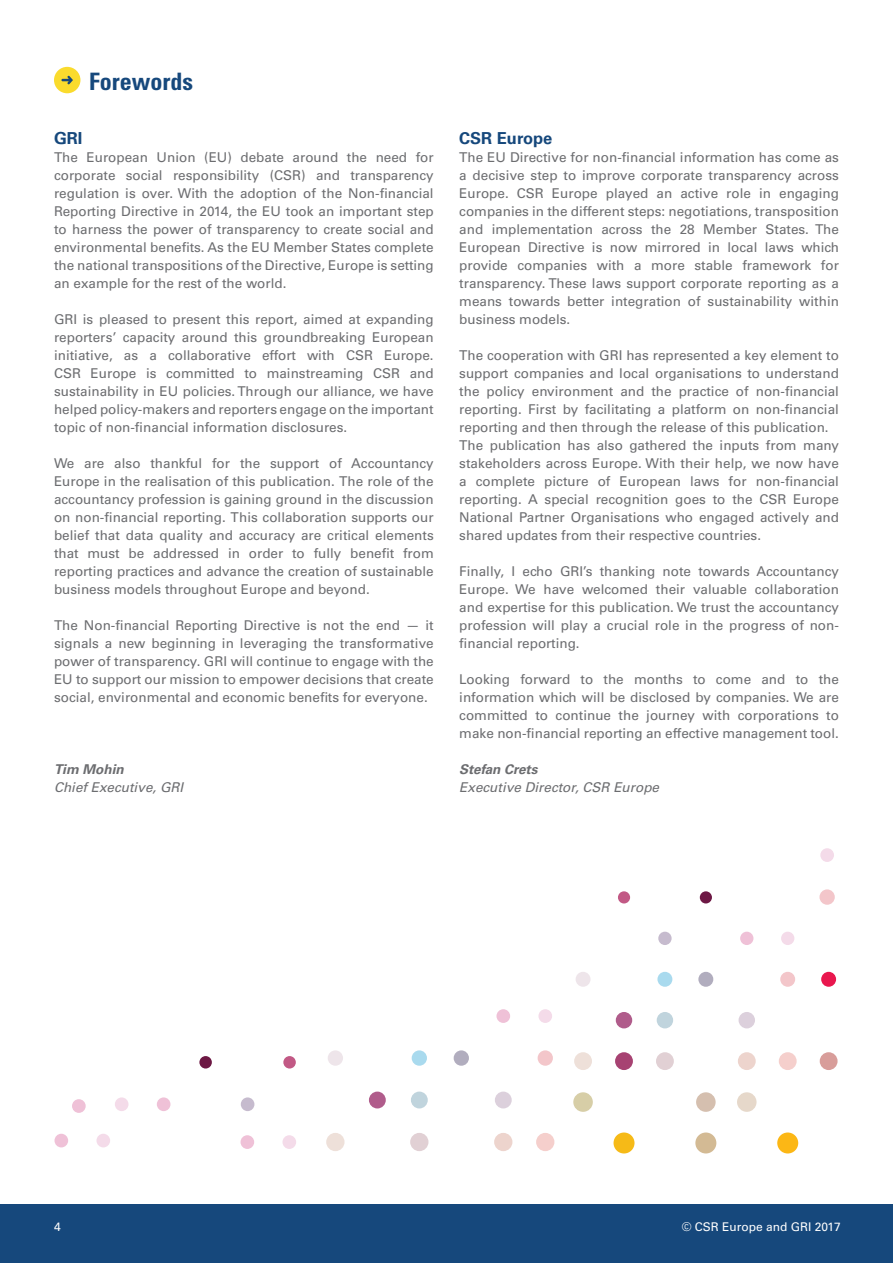
<style>
.page{position:relative;width:893px;height:1263px;background:#fff}
.page>*{position:absolute;margin:0;border:0;box-sizing:border-box;transform-origin:0 0}
.heading_2{font:700 condensed 24px "Univers LT Std";color:#16487c}
.subheading{font:700 16.5px "Univers LT Std";color:#16487c}
.body_copy_right_just{font:13.5px/18px "Univers LT Std";color:#6c6d70;text-align:justify}
.body_copy{font:13.5px/18px "Univers LT Std";color:#6c6d70;text-align:justify}
.body_copy_italic{font:italic 13.5px "Univers LT Std";color:#6c6d70}
.subheading_3{font:italic 700 13.5px "Univers LT Std";color:#6c6d70}
.t1{font:12px "Univers LT Std";color:#fff}
</style>
<div class="page">
<div style="left:0;top:1205px;width:893px;height:58px;background:#16487c"></div>
<div style="left:54px;top:67px;width:26px;height:26px;background:#fadb2d;border-radius:50%"></div>
<svg style="left:61px;top:76px;width:12px;height:8px"></svg>
<div style="left:821px;top:972px;width:15px;height:15px;background:#e9174e;border-radius:50%"></div>
<div style="left:820px;top:1052px;width:17px;height:18px;background:#d89d9a;border-radius:50%"></div>
<div style="left:781px;top:932px;width:13px;height:13px;background:#f4dbe9;border-radius:50%"></div>
<div style="left:780px;top:972px;width:15px;height:15px;background:#f3c6ca;border-radius:50%"></div>
<div style="left:779px;top:1052px;width:18px;height:18px;background:#f5cfcc;border-radius:50%"></div>
<div style="left:777px;top:1132px;width:21px;height:21px;background:#fcb715;border-radius:50%"></div>
<div style="left:740px;top:932px;width:13px;height:13px;background:#efc1d7;border-radius:50%"></div>
<div style="left:739px;top:1012px;width:16px;height:16px;background:#dcd0dc;border-radius:50%"></div>
<div style="left:738px;top:1052px;width:18px;height:18px;background:#edd4cd;border-radius:50%"></div>
<div style="left:737px;top:1092px;width:19px;height:20px;background:#e6d8ca;border-radius:50%"></div>
<div style="left:700px;top:891px;width:12px;height:12px;background:#6d1844;border-radius:50%"></div>
<div style="left:698px;top:972px;width:15px;height:15px;background:#b1adbe;border-radius:50%"></div>
<div style="left:696px;top:1092px;width:20px;height:20px;background:#d5bfaf;border-radius:50%"></div>
<div style="left:695px;top:1132px;width:21px;height:21px;background:#d3ba94;border-radius:50%"></div>
<div style="left:658px;top:932px;width:14px;height:13px;background:#c6bbce;border-radius:50%"></div>
<div style="left:657px;top:972px;width:15px;height:15px;background:#a9daee;border-radius:50%"></div>
<div style="left:657px;top:1012px;width:16px;height:16px;background:#c0d4dd;border-radius:50%"></div>
<div style="left:656px;top:1052px;width:18px;height:18px;background:#e1d0d4;border-radius:50%"></div>
<div style="left:618px;top:891px;width:12px;height:12px;background:#c25985;border-radius:50%"></div>
<div style="left:616px;top:1012px;width:16px;height:16px;background:#b05c8b;border-radius:50%"></div>
<div style="left:615px;top:1052px;width:18px;height:18px;background:#a74272;border-radius:50%"></div>
<div style="left:613px;top:1132px;width:21px;height:21px;background:#f6ba17;border-radius:50%"></div>
<div style="left:576px;top:972px;width:14px;height:15px;background:#eee5ea;border-radius:50%"></div>
<div style="left:574px;top:1052px;width:18px;height:18px;background:#eee0d9;border-radius:50%"></div>
<div style="left:573px;top:1092px;width:20px;height:20px;background:#d7cea7;border-radius:50%"></div>
<div style="left:115px;top:1097px;width:13px;height:14px;background:#f4dbe9;border-radius:50%"></div>
<div style="left:157px;top:1097px;width:13px;height:14px;background:#efc1d7;border-radius:50%"></div>
<div style="left:199px;top:1056px;width:13px;height:12px;background:#6d1844;border-radius:50%"></div>
<div style="left:241px;top:1097px;width:13px;height:14px;background:#c6bbce;border-radius:50%"></div>
<div style="left:283px;top:1056px;width:13px;height:12px;background:#c25985;border-radius:50%"></div>
<div style="left:538px;top:1009px;width:14px;height:14px;background:#f4dbe9;border-radius:50%"></div>
<div style="left:538px;top:1050px;width:15px;height:16px;background:#f3c6ca;border-radius:50%"></div>
<div style="left:536px;top:1133px;width:18px;height:18px;background:#f5cfcc;border-radius:50%"></div>
<div style="left:496px;top:1009px;width:14px;height:14px;background:#efc1d7;border-radius:50%"></div>
<div style="left:495px;top:1091px;width:17px;height:17px;background:#dcd0dc;border-radius:50%"></div>
<div style="left:494px;top:1133px;width:18px;height:18px;background:#edd4cd;border-radius:50%"></div>
<div style="left:454px;top:1050px;width:15px;height:16px;background:#b1adbe;border-radius:50%"></div>
<div style="left:412px;top:1050px;width:15px;height:16px;background:#a9daee;border-radius:50%"></div>
<div style="left:411px;top:1091px;width:17px;height:17px;background:#c0d4dd;border-radius:50%"></div>
<div style="left:410px;top:1133px;width:18px;height:18px;background:#e1d0d4;border-radius:50%"></div>
<div style="left:369px;top:1091px;width:17px;height:17px;background:#b05c8b;border-radius:50%"></div>
<div style="left:328px;top:1050px;width:15px;height:16px;background:#eee5ea;border-radius:50%"></div>
<div style="left:326px;top:1133px;width:18px;height:18px;background:#eee0d9;border-radius:50%"></div>
<div style="left:72px;top:1099px;width:14px;height:14px;background:#efc1d7;border-radius:50%"></div>
<div style="left:96px;top:1134px;width:14px;height:13px;background:#f4dbe9;border-radius:50%"></div>
<div style="left:55px;top:1134px;width:13px;height:13px;background:#efc1d7;border-radius:50%"></div>
<div style="left:282px;top:1135px;width:14px;height:14px;background:#f4dbe9;border-radius:50%"></div>
<div style="left:241px;top:1135px;width:13px;height:14px;background:#efc1d7;border-radius:50%"></div>
<div style="left:820px;top:848px;width:14px;height:14px;background:#f4dbe9;border-radius:50%"></div>
<div style="left:819px;top:889px;width:16px;height:16px;background:#f3c6ca;border-radius:50%"></div>
<p class="heading_2" style="left:89px;top:66px;width:105px">Forewords</p>
<p class="subheading" style="left:54px;top:129px;width:30px">GRI</p>
<p class="body_copy" style="left:54px;top:148px;width:381px">The European Union (EU) debate around the need for corporate social responsibility (CSR) and transparency regulation is over. With the adoption of the Non-financial Reporting Directive in 2014, the EU took an important step to harness the power of transparency to create social and environmental benefits. As the EU Member States complete the national transpositions of the Directive, Europe is setting an example for the rest of the world.</p>
<p class="body_copy" style="left:54px;top:310px;width:381px">GRI is pleased to present this report, aimed at expanding reporters’ capacity around this groundbreaking European initiative, as a collaborative effort with CSR Europe.<br>CSR Europe is committed to mainstreaming CSR and sustainability in EU policies. Through our alliance, we have helped policy-makers and reporters engage on the important topic of non-financial information disclosures.</p>
<p class="body_copy" style="left:54px;top:454px;width:381px">We are also thankful for the support of Accountancy Europe in the realisation of this publication. The role of the accountancy profession is gaining ground in the discussion on non-financial reporting. This collaboration supports our belief that data quality and accuracy are critical elements that must be addressed in order to fully benefit from reporting practices and advance the creation of sustainable business models throughout Europe and beyond.</p>
<p class="body_copy" style="left:54px;top:616px;width:381px">The Non-financial Reporting Directive is not the end — it signals a new beginning in leveraging the transformative power of transparency. GRI will continue to engage with the EU to support our mission to empower decisions that create social, environmental and economic benefits for everyone.</p>
<p class="subheading_3" style="left:54px;top:761px;width:71px">Tim Mohin</p>
<p class="body_copy_italic" style="left:54px;top:779px;width:131px">Chief Executive, GRI</p>
<p class="subheading" style="left:459px;top:129px;width:95px">CSR Europe</p>
<p class="body_copy_right_just" style="left:459px;top:148px;width:381px">The EU Directive for non-financial information has come as a decisive step to improve corporate transparency across Europe. CSR Europe played an active role in engaging companies in the different steps: negotiations, transposition and implementation across the 28 Member States. The European Directive is now mirrored in local laws which provide companies with a more stable framework for transparency. These laws support corporate reporting as a means towards better integration of sustainability within business models.</p>
<p class="body_copy_right_just" style="left:459px;top:346px;width:381px">The cooperation with GRI has represented a key element to support companies and local organisations to understand the policy environment and the practice of non-financial reporting. First by facilitating a platform on non-financial reporting and then through the release of this publication.</p>
<p class="body_copy_right_just" style="left:459px;top:436px;width:381px">The publication has also gathered the inputs from many stakeholders across Europe. With their help, we now have a complete picture of European laws for non-financial reporting. A special recognition goes to the CSR Europe National Partner Organisations who engaged actively and shared updates from their respective countries.</p>
<p class="body_copy_right_just" style="left:459px;top:562px;width:381px">Finally, I echo GRI’s thanking note towards Accountancy Europe. We have welcomed their valuable collaboration and expertise for this publication. We trust the accountancy profession will play a crucial role in the progress of non&shy;financial reporting.</p>
<p class="body_copy_right_just" style="left:459px;top:670px;width:381px">Looking forward to the months to come and to the information which will be disclosed by companies. We are committed to continue the journey with corporations to make non-financial reporting an effective management tool.</p>
<p class="subheading_3" style="left:459px;top:761px;width:80px">Stefan Crets</p>
<p class="body_copy_italic" style="left:459px;top:779px;width:201px">Executive Director, CSR Europe</p>
<p class="t1" style="left:54px;top:1219px;width:8px">4</p>
<p class="t1" style="left:682px;top:1219px;width:160px">© CSR Europe and GRI 2017</p>
</div>
